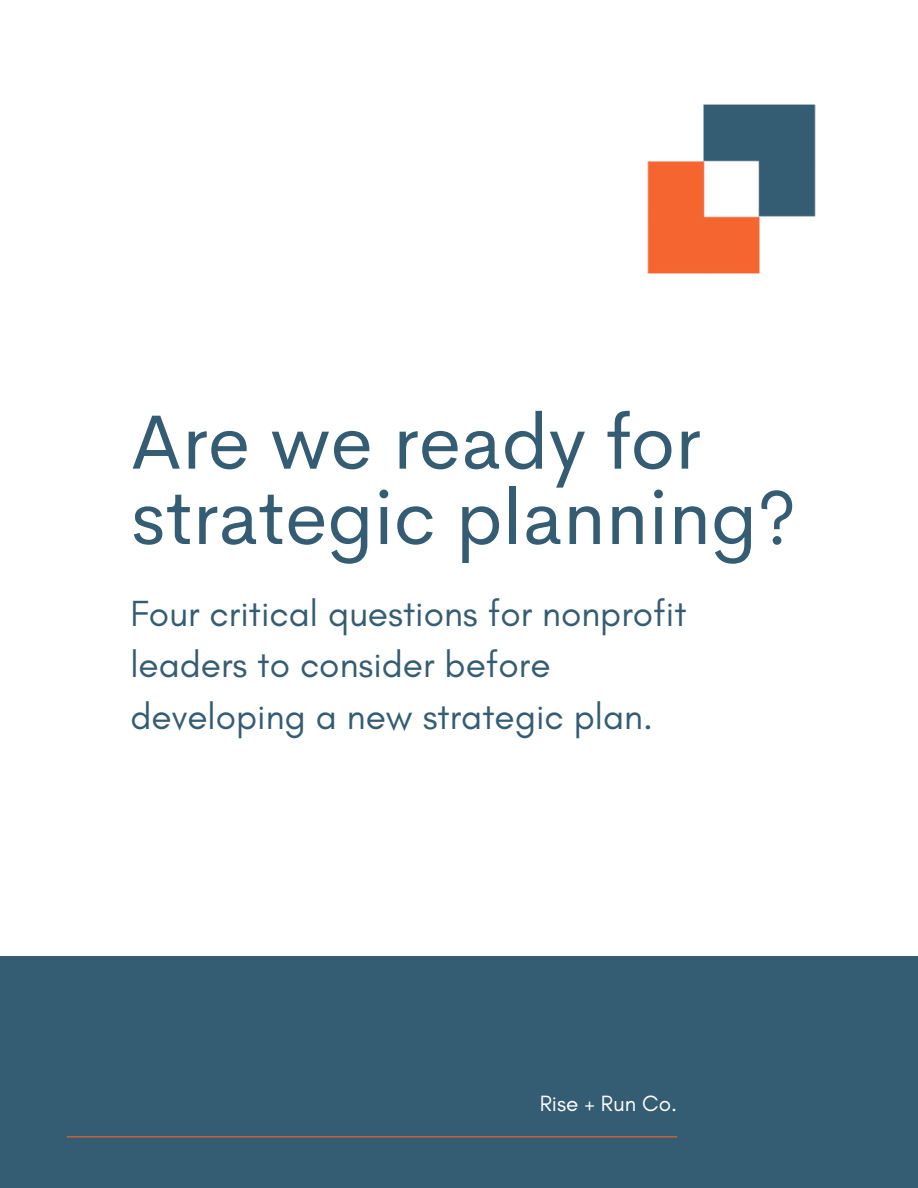
<style>
.page{position:relative;width:918px;height:1188px;background:#fff}
.page>*{position:absolute;margin:0;border:0;box-sizing:border-box;transform-origin:0 0}
.t1{font:77.1px/75.3px "Cerebri Sans";color:#345c72}
.t2{font:37.05px/51.8px "Glacial Indifference";color:#345c72}
.t3{font:22.5px "Glacial Indifference";color:#fffefe}
</style>
<div class="page">
<div style="left:0;top:956px;width:918px;height:232px;background:#345c72"></div>
<hr style="left:67px;top:1136px;width:610px;height:1px;background:#f46530">
<img style="left:647px;top:104px;width:169px;height:170px">
<p class="t1" style="left:130px;top:404px;width:668px">Are we ready for strategic planning?</p>
<h1 class="t2" style="left:130px;top:587px;width:558px">Four critical questions for nonprofit leaders to consider before developing a new strategic plan.</h1>
<h2 class="t3" style="left:540px;top:1089px;width:139px">Rise + Run Co.</h2>
</div>
